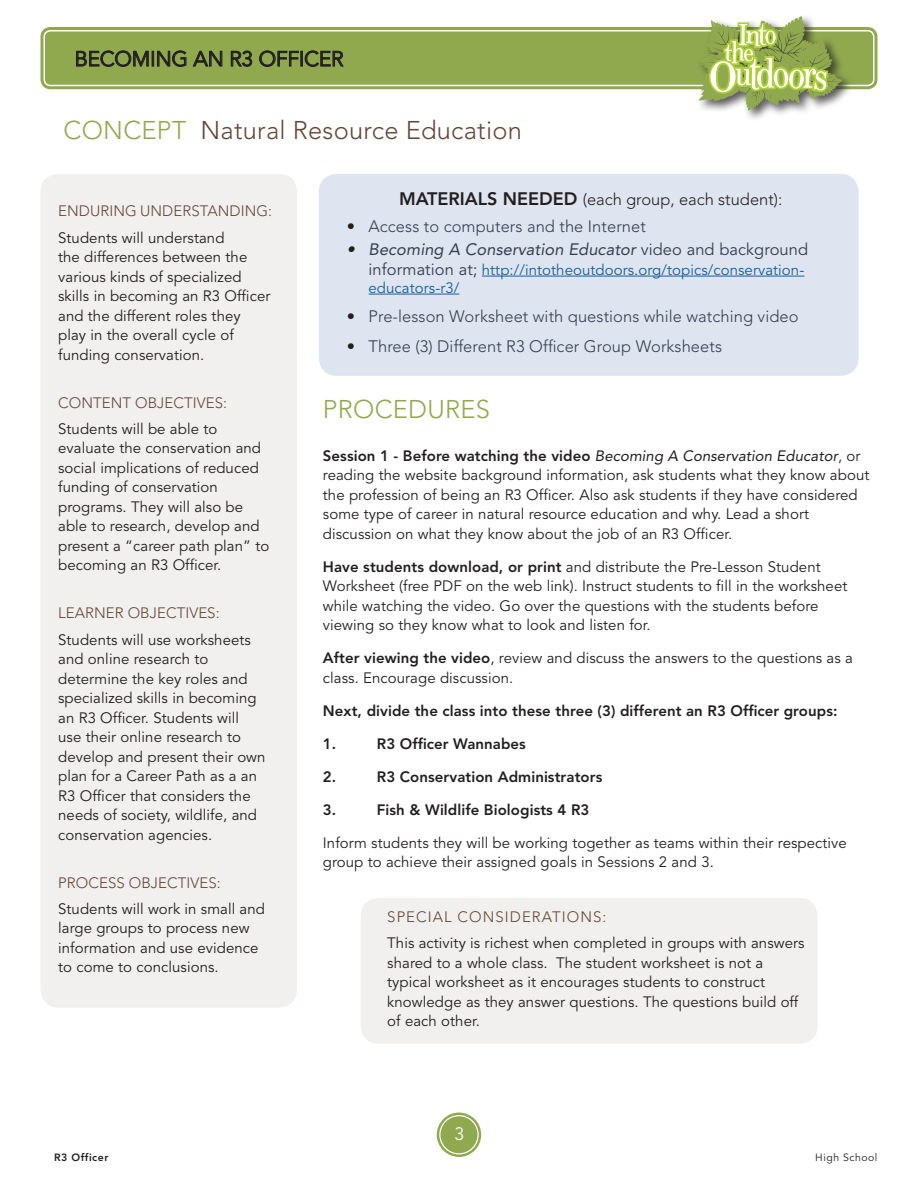
<style>
.page{position:relative;width:918px;height:1188px;background:#fff}
.page>*{position:absolute;margin:0;border:0;box-sizing:border-box;transform-origin:0 0}
.H1-_Headline{font:300 25.5px "Avenir";letter-spacing:.01em;color:#634638}
.H1-_Headline-2{font:300 25.5px "Avenir";letter-spacing:.01em;color:#90a94f}
.t1{font:21px "Avenir";letter-spacing:-.01em;color:#231f20}
.t2{font:18px "Avenir";color:#fff}
.t3{font:300 16.5px "Avenir";letter-spacing:.005em;color:#333e50}
.t4{font:italic 16.5px "Avenir";letter-spacing:.005em;color:#333e50}
.t5{font:300 16.5px "Avenir";color:#231f20}
.H1-_Headline-3{font:15px/19.5px "Avenir";letter-spacing:.005em;color:#231f20}
.H1-_Headline-4{font:800 15px "Avenir";letter-spacing:.005em;color:#231f20}
.H1-_Headline-5{font:300 15px "Avenir";letter-spacing:.005em;color:#634638}
.t6{font:15px/18px "Avenir";letter-spacing:.005em;color:#175d9e}
.H1-_Headline-6{font:300 15px "Avenir";letter-spacing:.07em;color:#634638}
.t7{font:10.5px "Avenir";letter-spacing:.05em;color:#231f20}
.t8{font:800 10.5px "Avenir";letter-spacing:.05em;color:#231f20}
.s1{color:#90a94f}
.s2{font-weight:800;font-size:18px}
.s3{color:#231f20}
.s4{font-style:normal}
.s5{font-size:16.5px;color:#333e50}
.s6{font-weight:800}
.s7{font-style:italic}
</style>
<div class="page">
<div style="left:441px;top:1116px;width:36px;height:37px;background:#90a94f;border-radius:50%"></div>
<div style="left:437px;top:1113px;width:44px;height:44px;border:2px solid #90a94f;border-radius:50%"></div>
<div style="left:442px;top:1118px;width:34px;height:34px;border:2px solid #90a94f;border-radius:50%"></div>
<div style="left:40px;top:174px;width:257px;height:834px;background:#f2f0ee;border-radius:18px"></div>
<div style="left:45px;top:32px;width:828px;height:53px;background:#90a94f;border-radius:5px"></div>
<div style="left:40px;top:27px;width:837px;height:62px;border:3px solid #90a94f;border-radius:8px"></div>
<div style="left:47px;top:33px;width:824px;height:50px;border:3px solid #90a94f;border-radius:2px"></div>
<div style="left:695px;top:14px;width:159px;height:109px;background:#231f20;opacity:.75"></div>
<svg style="left:707px;top:14px;width:123px;height:109px"></svg>
<svg style="left:698px;top:16px;width:144px;height:95px"></svg>
<div style="left:319px;top:174px;width:540px;height:202px;background:#dee5f1;border-radius:18px"></div>
<hr style="left:482px;top:276px;width:322px;height:1px;background:#175d9e">
<hr style="left:369px;top:294px;width:90px;height:1px;background:#175d9e">
<svg style="left:76px;top:50px;width:111px;height:17px"></svg>
<svg style="left:193px;top:51px;width:30px;height:16px"></svg>
<svg style="left:231px;top:50px;width:22px;height:17px"></svg>
<svg style="left:259px;top:50px;width:85px;height:17px"></svg>
<div style="left:361px;top:898px;width:457px;height:146px;background:#f2f0ee;border-radius:18px"></div>
<p class="t1" style="left:75px;top:47px;width:270px">BECOMING AN R3 OFFICER</p>
<p class="H1-_Headline" style="left:64px;top:116px;width:460px"><span class="s1">CONCEPT</span> Natural Resource Education</p>
<p class="H1-_Headline-5" style="left:58px;top:202px;width:215px">ENDURING UNDERSTANDING:</p>
<p class="H1-_Headline-3" style="left:58px;top:228px;width:214px">Students will understand<br>the differences between the various kinds of specialized skills in becoming an R3 Officer and the different roles they play in the overall cycle of funding conservation.</p>
<p class="H1-_Headline-5" style="left:58px;top:394px;width:170px">CONTENT OBJECTIVES:</p>
<p class="H1-_Headline-3" style="left:58px;top:419px;width:213px">Students will be able to evaluate the conservation and social implications of reduced funding of conservation programs. They will also be able to research, develop and present a “career path plan” to becoming an R3 Officer.</p>
<p class="H1-_Headline-5" style="left:58px;top:604px;width:163px">LEARNER OBJECTIVES:</p>
<p class="H1-_Headline-3" style="left:58px;top:630px;width:209px">Students will use worksheets and online research to determine the key roles and specialized skills in becoming an R3 Officer. Students will use their online research to develop and present their own plan for a Career Path as a an<br>R3 Officer that considers the needs of society, wildlife, and conservation agencies.</p>
<p class="H1-_Headline-5" style="left:58px;top:874px;width:164px">PROCESS OBJECTIVES:</p>
<p class="H1-_Headline-3" style="left:58px;top:899px;width:208px">Students will work in small and large groups to process new information and use evidence to come to conclusions.</p>
<p class="t5" style="left:399px;top:190px;width:385px"><span class="s2">MATERIALS NEEDED</span> (each group, each student):</p>
<p class="t3" style="left:347px;top:217px;width:301px"><span class="s3">•</span> Access to computers and the Internet</p>
<p class="t4" style="left:347px;top:239px;width:463px"><span class="s3">•</span> Becoming A Conservation Educator <span class="s4">video and background</span></p>
<p class="t6" style="left:369px;top:261px;width:437px"><span class="s5">information at;</span> http://intotheoutdoors.org/topics/conservation&shy;educators-r3/</p>
<p class="t3" style="left:347px;top:307px;width:453px"><span class="s3">•</span> Pre-lesson Worksheet with questions while watching video</p>
<p class="t3" style="left:347px;top:337px;width:377px"><span class="s3">•</span> Three (3) Different R3 Officer Group Worksheets</p>
<p class="H1-_Headline-2" style="left:323px;top:394px;width:169px">PROCEDURES</p>
<p class="H1-_Headline-3" style="left:323px;top:446px;width:548px"><span class="s6">Session 1 - Before watching the video</span> <span class="s7">Becoming A Conservation Educator</span>, or reading the website background information, ask students what they know about the profession of being an R3 Officer. Also ask students if they have considered some type of career in natural resource education and why. Lead a short discussion on what they know about the job of an R3 Officer.</p>
<p class="H1-_Headline-3" style="left:323px;top:557px;width:526px"><span class="s6">Have students download, or print</span> and distribute the Pre-Lesson Student Worksheet (free PDF on the web link). Instruct students to fill in the worksheet while watching the video. Go over the questions with the students before viewing so they know what to look and listen for.</p>
<p class="H1-_Headline-3" style="left:323px;top:649px;width:531px"><span class="s6">After viewing the video</span>, review and discuss the answers to the questions as a class. Encourage discussion.</p>
<p class="H1-_Headline-4" style="left:323px;top:702px;width:516px">Next, divide the class into these three (3) different an R3 Officer groups:</p>
<p class="H1-_Headline-4" style="left:323px;top:735px;width:15px">1.</p>
<p class="H1-_Headline-4" style="left:377px;top:735px;width:151px">R3 Officer Wannabes</p>
<p class="H1-_Headline-4" style="left:323px;top:768px;width:15px">2.</p>
<p class="H1-_Headline-4" style="left:377px;top:768px;width:227px">R3 Conservation Administrators</p>
<p class="H1-_Headline-4" style="left:323px;top:801px;width:15px">3.</p>
<p class="H1-_Headline-4" style="left:377px;top:801px;width:214px">Fish &amp; Wildlife Biologists 4 R3</p>
<p class="H1-_Headline-3" style="left:323px;top:833px;width:526px">Inform students they will be working together as teams within their respective group to achieve their assigned goals in Sessions 2 and 3.</p>
<p class="H1-_Headline-6" style="left:387px;top:908px;width:221px">SPECIAL CONSIDERATIONS:</p>
<p class="H1-_Headline-3" style="left:387px;top:934px;width:419px">This activity is richest when completed in groups with answers shared to a whole class. The student worksheet is not a typical worksheet as it encourages students to construct knowledge as they answer questions. The questions build off of each other.</p>
<p class="t2" style="left:454px;top:1124px;width:11px">3</p>
<p class="t8" style="left:54px;top:1151px;width:56px">R3 Officer</p>
<p class="t7" style="left:815px;top:1151px;width:64px">High School</p>
</div>
